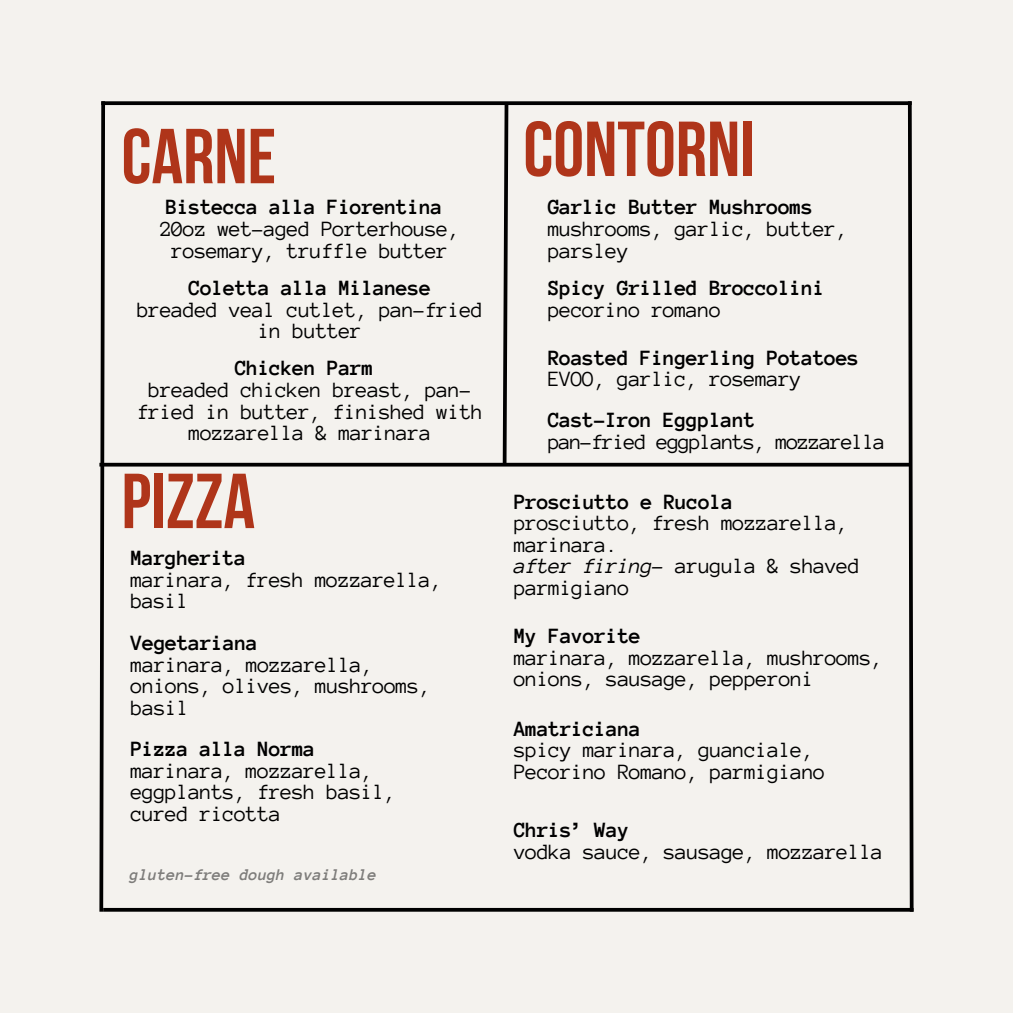
<style>
.page{position:relative;width:1013px;height:1013px;background:#fff}
.page>*{position:absolute;margin:0;border:0;box-sizing:border-box;transform-origin:0 0}
.t1{font:700 77.75px "Bebas Neue";color:#af351a}
.t2{font:22.25px/21.5px "Anonymous Pro";letter-spacing:-.03em;color:#000}
.t3{font:700 22.25px/21.5px "Anonymous Pro";letter-spacing:-.03em;color:#000}
.t4{font:22.25px/21.5px "Anonymous Pro";letter-spacing:-.06em;color:#000}
.t5{font:italic 700 16.75px "Anonymous Pro";color:#000}
.s1{font-weight:700}
.s2{font-weight:400}
.s3{font-style:italic}
</style>
<div class="page">
<div style="left:0;top:0;width:1012px;height:1012px;background:#f4f2ee"></div>
<svg style="left:99px;top:105px;width:8px;height:807px"></svg>
<svg style="left:906px;top:101px;width:8px;height:811px"></svg>
<svg style="left:101px;top:101px;width:810px;height:4px;background:#111"></svg>
<hr style="left:103px;top:908px;width:810px;height:3px;background:#000">
<hr style="left:99px;top:463px;width:810px;height:3px;background:#000">
<svg style="left:501px;top:101px;width:9px;height:366px"></svg>
<p class="t1" style="left:121px;top:125px;width:156px">CARNE</p>
<h2 class="t2" style="left:160px;top:197px;width:302px;text-align:center"><span class="s1">Bistecca alla Fiorentina<br></span>20oz wet-aged Porterhouse, rosemary, truffle butter</h2>
<p class="t2" style="left:137px;top:277px;width:348px;text-align:center"><span class="s1">Coletta alla Milanese<br></span>breaded veal cutlet, pan-fried in butter</p>
<h1 class="t2" style="left:137px;top:357px;width:348px;text-align:center"><span class="s1">Chicken Parm<br></span>breaded chicken breast, pan&shy;fried in butter, finished with mozzarella &amp; marinara</h1>
<h1 class="t1" style="left:121px;top:470px;width:135px">PIZZA</h1>
<h2 class="t2" style="left:131px;top:547px;width:313px"><span class="s1">Margherita<br></span>marinara, fresh mozzarella, basil</h2>
<h2 class="t2" style="left:131px;top:632px;width:302px"><span class="s1">Vegetariana<br></span>marinara, mozzarella, onions, olives, mushrooms, basil</h2>
<h2 class="t2" style="left:131px;top:738px;width:267px"><span class="s1">Pizza alla Norma </span>marinara, mozzarella, eggplants, fresh basil, cured ricotta</h2>
<p class="t5" style="left:130px;top:866px;width:248px">gluten-free dough available</p>
<p class="t1" style="left:523px;top:118px;width:233px">CONTORNI</p>
<p class="t2" style="left:548px;top:197px;width:302px"><span class="s1">Garlic Butter Mushrooms </span>mushrooms, garlic, butter, parsley</p>
<p class="t3" style="left:548px;top:277px;width:279px">Spicy Grilled Broccolini <span class="s2">pecorino romano</span></p>
<p class="t3" style="left:548px;top:347px;width:313px">Roasted Fingerling Potatoes<br><span class="s2">EVOO, garlic, rosemary</span></p>
<h2 class="t4" style="left:548px;top:409px;width:339px"><span class="s1">Cast-Iron Eggplant<br></span>pan-fried eggplants, mozzarella</h2>
<h1 class="t2" style="left:514px;top:491px;width:348px"><span class="s1">Prosciutto e Rucola </span>prosciutto, fresh mozzarella, marinara.<br><span class="s3">after firing-</span> arugula &amp; shaved parmigiano</h1>
<h2 class="t2" style="left:514px;top:625px;width:371px"><span class="s1">My Favorite<br></span>marinara, mozzarella, mushrooms, onions, sausage, pepperoni</h2>
<h2 class="t2" style="left:514px;top:717px;width:313px"><span class="s1">Amatriciana<br></span>spicy marinara, guanciale,<br>Pecorino Romano, parmigiano</h2>
<p class="t2" style="left:514px;top:819px;width:371px"><span class="s1">Chris’ Way<br></span>vodka sauce, sausage, mozzarella</p>
</div>
